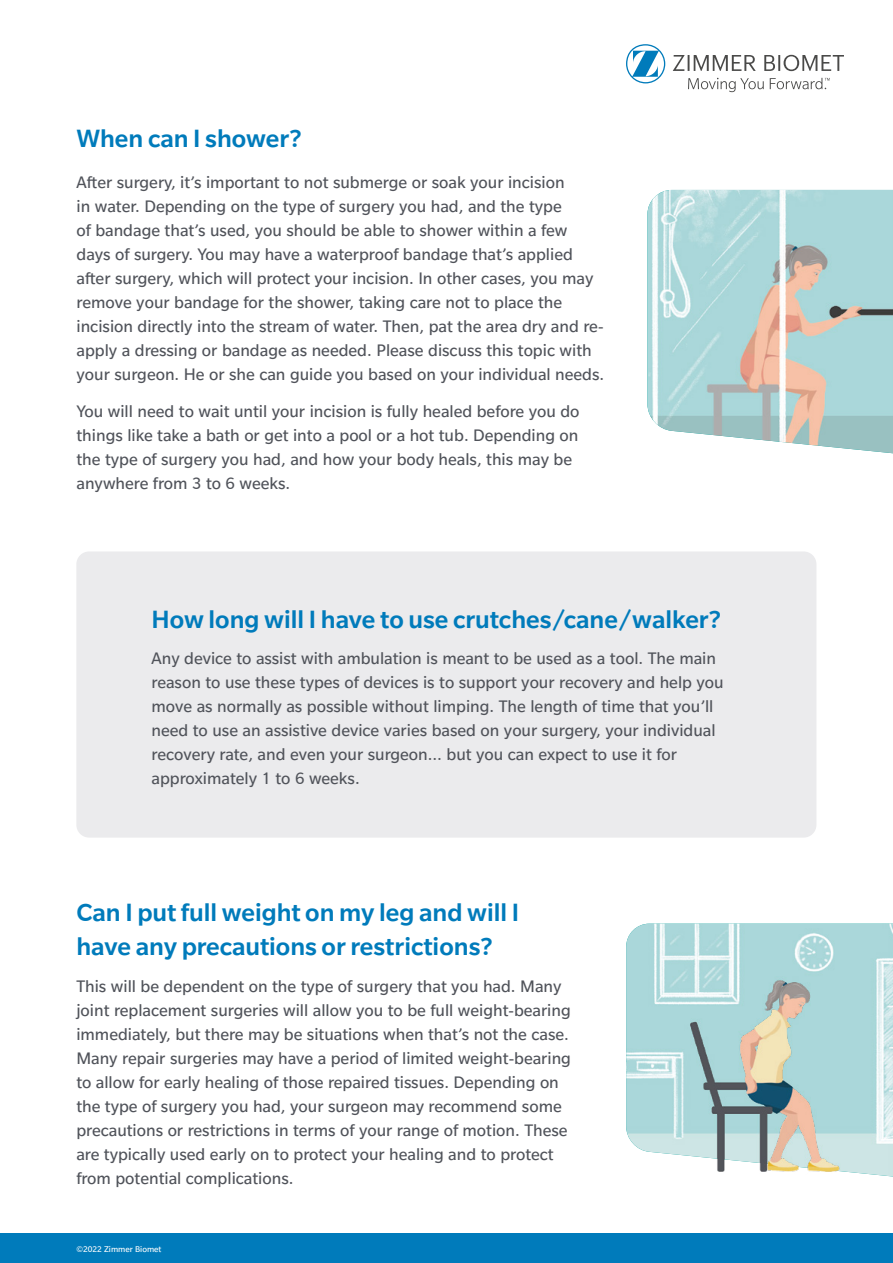
<style>
.page{position:relative;width:893px;height:1263px;background:#fff}
.page>*{position:absolute;margin:0;border:0;box-sizing:border-box;transform-origin:0 0}
.t1{font:500 27px/34.5px "Slate Pro";color:#007bbb}
.t2{font:18px/24px "Slate Pro";color:#50535a}
.t3{font:9px "Slate Pro";color:#fff}
</style>
<div class="page">
<div style="left:76px;top:551px;width:740px;height:287px;background:#ebebed;border-radius:13px"></div>
<div style="left:0;top:1233px;width:893px;height:30px;background:#007bbb"></div>
<svg style="left:673px;top:55px;width:171px;height:16px"></svg>
<svg style="left:626px;top:44px;width:39px;height:39px"></svg>
<svg style="left:688px;top:78px;width:76px;height:14px"></svg>
<svg style="left:770px;top:78px;width:60px;height:11px"></svg>
<img style="left:647px;top:190px;width:246px;height:263px">
<img style="left:626px;top:924px;width:267px;height:253px">
<h1 class="t1" style="left:77px;top:120px;width:226px">When can I shower?</h1>
<p class="t2" style="left:77px;top:170px;width:529px">After surgery, it’s important to not submerge or soak your incision<br>in water. Depending on the type of surgery you had, and the type<br>of bandage that’s used, you should be able to shower within a few days of surgery. You may have a waterproof bandage that’s applied after surgery, which will protect your incision. In other cases, you may remove your bandage for the shower, taking care not to place the incision directly into the stream of water. Then, pat the area dry and re&shy;apply a dressing or bandage as needed. Please discuss this topic with your surgeon. He or she can guide you based on your individual needs.</p>
<p class="t2" style="left:77px;top:398px;width:504px">You will need to wait until your incision is fully healed before you do things like take a bath or get into a pool or a hot tub. Depending on the type of surgery you had, and how your body heals, this may be anywhere from 3 to 6 weeks.</p>
<h1 class="t1" style="left:151px;top:601px;width:571px">How long will I have to use crutches/cane/walker?</h1>
<p class="t2" style="left:151px;top:646px;width:574px">Any device to assist with ambulation is meant to be used as a tool. The main reason to use these types of devices is to support your recovery and help you move as normally as possible without limping. The length of time that you’ll need to use an assistive device varies based on your surgery, your individual recovery rate, and even your surgeon… but you can expect to use it for approximately 1 to 6 weeks.</p>
<h1 class="t1" style="left:76px;top:894px;width:444px">Can I put full weight on my leg and will I have any precautions or restrictions?</h1>
<p class="t2" style="left:76px;top:973px;width:496px">This will be dependent on the type of surgery that you had. Many joint replacement surgeries will allow you to be full weight-bearing immediately, but there may be situations when that’s not the case.<br>Many repair surgeries may have a period of limited weight-bearing to allow for early healing of those repaired tissues. Depending on the type of surgery you had, your surgeon may recommend some precautions or restrictions in terms of your range of motion. These are typically used early on to protect your healing and to protect from potential complications.</p>
<p class="t3" style="left:76px;top:1243px;width:87px">©2022 Zimmer Biomet</p>
</div>
